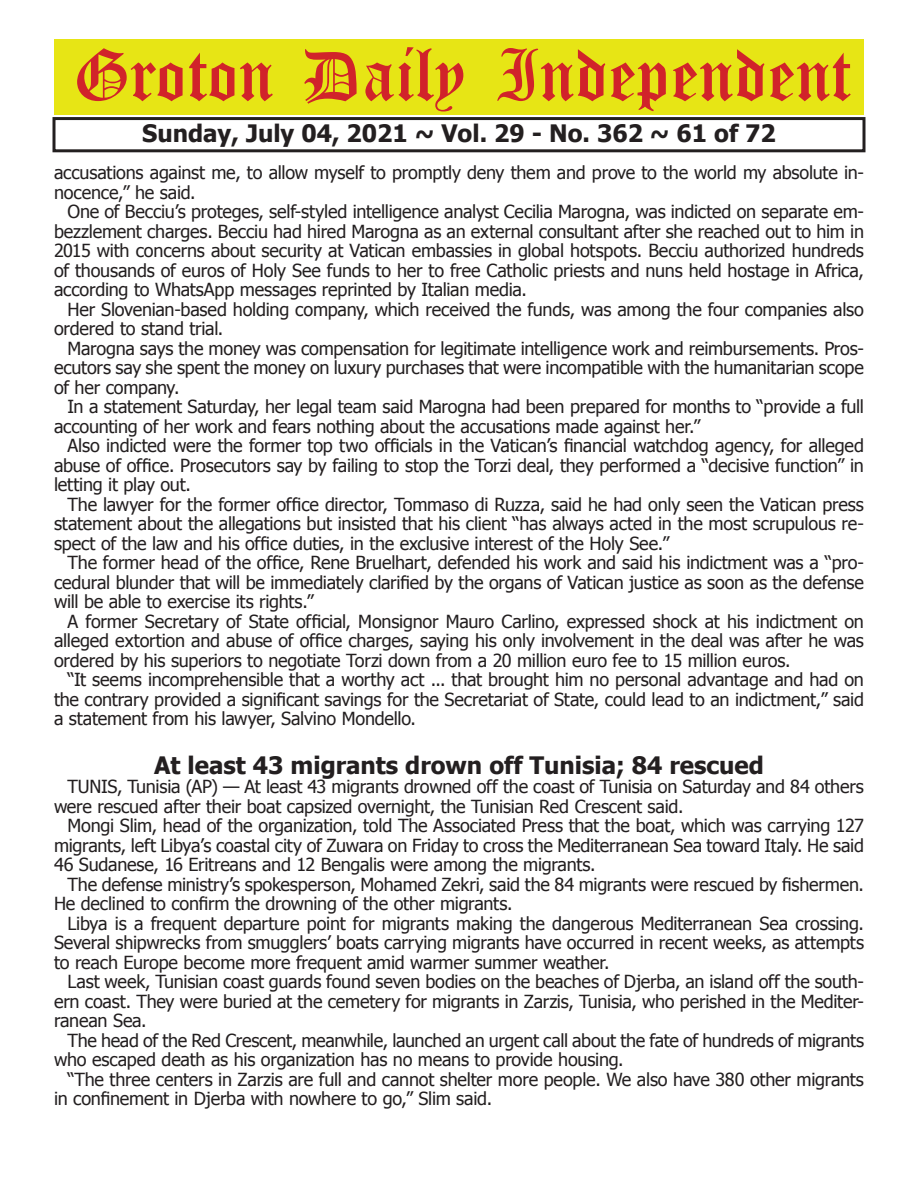
<style>
.page{position:relative;width:918px;height:1188px;background:#fff}
.page>*{position:absolute;margin:0;border:0;box-sizing:border-box;transform-origin:0 0}
.t1{font:54px "Old English Five";color:#d1232a}
.t2{font:700 24px "Tahoma";color:#231f20}
.t3{font:18px/19.5px "Tahoma";letter-spacing:-.015em;color:#231f20;text-align:justify}
</style>
<div class="page">
<div style="left:52px;top:117px;width:814px;height:35px;border:3px solid #231f20"></div>
<div style="left:54px;top:40px;width:810px;height:75px;background:#e7e515"></div>
<h1 class="t1" style="left:73px;top:50px;width:779px">Groton Daily Independent</h1>
<h2 class="t2" style="left:142px;top:116px;width:635px">Sunday, July 04, 2021 ~ Vol. 29 - No. 362 ~ 61 of 72</h2>
<p class="t3" style="left:54px;top:162px;width:812px">accusations against me, to allow myself to promptly deny them and prove to the world my absolute in&shy;nocence,” he said.</p>
<p class="t3" style="left:54px;top:201px;width:812px;text-indent:14px">One of Becciu’s proteges, self-styled intelligence analyst Cecilia Marogna, was indicted on separate em&shy;bezzlement charges. Becciu had hired Marogna as an external consultant after she reached out to him in 2015 with concerns about security at Vatican embassies in global hotspots. Becciu authorized hundreds of thousands of euros of Holy See funds to her to free Catholic priests and nuns held hostage in Africa, according to WhatsApp messages reprinted by Italian media.</p>
<p class="t3" style="left:54px;top:299px;width:811px;text-indent:14px">Her Slovenian-based holding company, which received the funds, was among the four companies also ordered to stand trial.</p>
<p class="t3" style="left:54px;top:338px;width:812px;text-indent:14px">Marogna says the money was compensation for legitimate intelligence work and reimbursements. Pros&shy;ecutors say she spent the money on luxury purchases that were incompatible with the humanitarian scope of her company.</p>
<p class="t3" style="left:54px;top:396px;width:812px;text-indent:14px">In a statement Saturday, her legal team said Marogna had been prepared for months to “provide a full accounting of her work and fears nothing about the accusations made against her.”</p>
<p class="t3" style="left:54px;top:435px;width:812px;text-indent:14px">Also indicted were the former top two officials in the Vatican’s financial watchdog agency, for alleged abuse of office. Prosecutors say by failing to stop the Torzi deal, they performed a “decisive function” in letting it play out.</p>
<p class="t3" style="left:54px;top:494px;width:812px;text-indent:14px">The lawyer for the former office director, Tommaso di Ruzza, said he had only seen the Vatican press statement about the allegations but insisted that his client “has always acted in the most scrupulous re&shy;spect of the law and his office duties, in the exclusive interest of the Holy See.”</p>
<p class="t3" style="left:54px;top:552px;width:812px;text-indent:14px">The former head of the office, Rene Bruelhart, defended his work and said his indictment was a “pro&shy;cedural blunder that will be immediately clarified by the organs of Vatican justice as soon as the defense will be able to exercise its rights.”</p>
<p class="t3" style="left:54px;top:611px;width:811px;text-indent:14px">A former Secretary of State official, Monsignor Mauro Carlino, expressed shock at his indictment on alleged extortion and abuse of office charges, saying his only involvement in the deal was after he was ordered by his superiors to negotiate Torzi down from a 20 million euro fee to 15 million euros.</p>
<p class="t3" style="left:54px;top:669px;width:811px;text-indent:14px">“It seems incomprehensible that a worthy act ... that brought him no personal advantage and had on the contrary provided a significant savings for the Secretariat of State, could lead to an indictment,” said a statement from his lawyer, Salvino Mondello.</p>
<h2 class="t2" style="left:154px;top:748px;width:611px">At least 43 migrants drown off Tunisia; 84 rescued</h2>
<p class="t3" style="left:54px;top:776px;width:811px;text-indent:14px">TUNIS, Tunisia (AP) — At least 43 migrants drowned off the coast of Tunisia on Saturday and 84 others were rescued after their boat capsized overnight, the Tunisian Red Crescent said.</p>
<p class="t3" style="left:54px;top:815px;width:812px;text-indent:14px">Mongi Slim, head of the organization, told The Associated Press that the boat, which was carrying 127 migrants, left Libya’s coastal city of Zuwara on Friday to cross the Mediterranean Sea toward Italy. He said 46 Sudanese, 16 Eritreans and 12 Bengalis were among the migrants.</p>
<p class="t3" style="left:54px;top:873px;width:811px;text-indent:14px">The defense ministry’s spokesperson, Mohamed Zekri, said the 84 migrants were rescued by fishermen.<br>He declined to confirm the drowning of the other migrants.</p>
<p class="t3" style="left:54px;top:912px;width:812px;text-indent:14px">Libya is a frequent departure point for migrants making the dangerous Mediterranean Sea crossing.<br>Several shipwrecks from smugglers’ boats carrying migrants have occurred in recent weeks, as attempts to reach Europe become more frequent amid warmer summer weather.</p>
<p class="t3" style="left:54px;top:971px;width:812px;text-indent:14px">Last week, Tunisian coast guards found seven bodies on the beaches of Djerba, an island off the south&shy;ern coast. They were buried at the cemetery for migrants in Zarzis, Tunisia, who perished in the Mediter&shy;ranean Sea.</p>
<p class="t3" style="left:54px;top:1029px;width:812px;text-indent:14px">The head of the Red Crescent, meanwhile, launched an urgent call about the fate of hundreds of migrants who escaped death as his organization has no means to provide housing.</p>
<p class="t3" style="left:54px;top:1068px;width:811px;text-indent:14px">“The three centers in Zarzis are full and cannot shelter more people. We also have 380 other migrants in confinement in Djerba with nowhere to go,” Slim said.</p>
</div>
